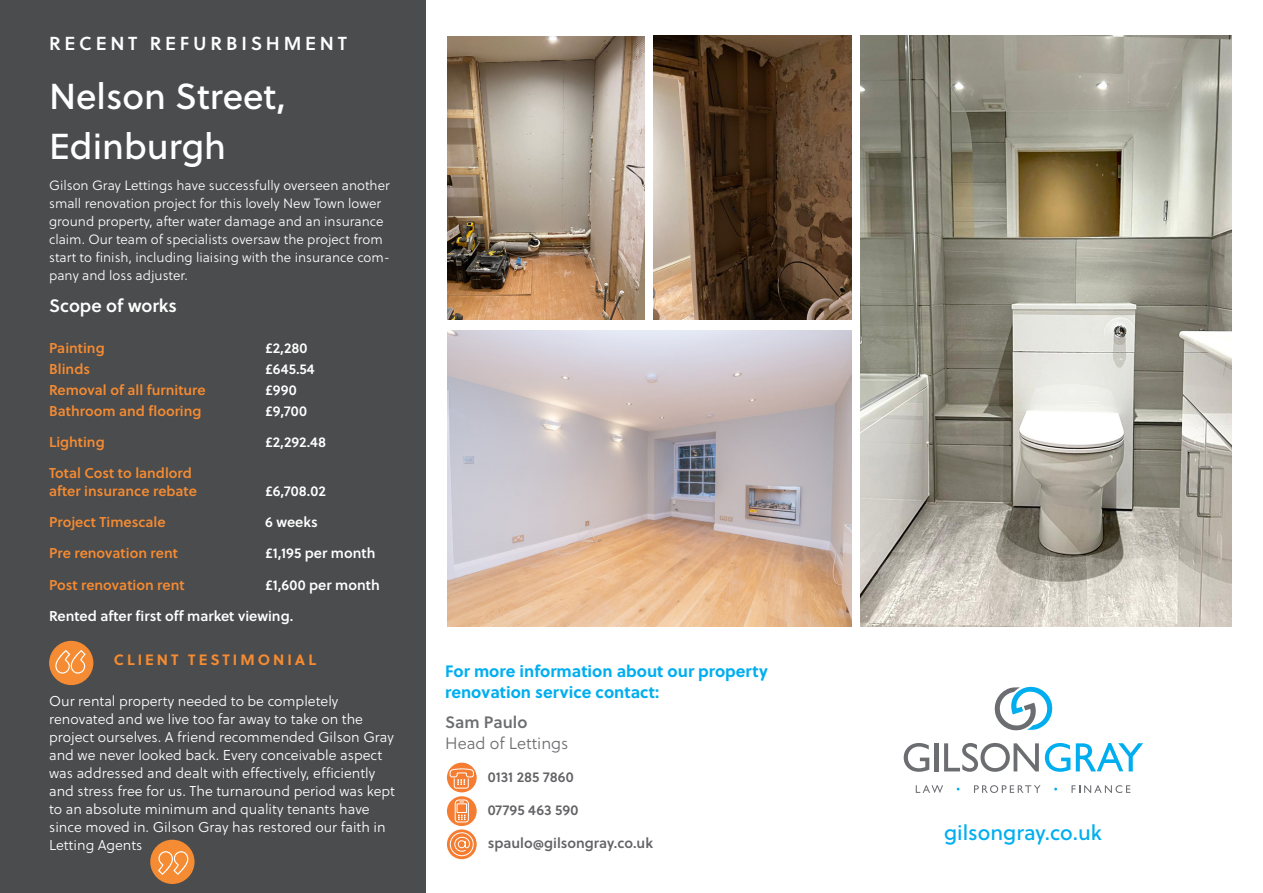
<style>
.page{position:relative;width:1263px;height:893px;background:#fff}
.page>*{position:absolute;margin:0;border:0;box-sizing:border-box;transform-origin:0 0}
.t1{font:700 57.3px "Lulo Clean Outline";color:#fff}
.t2{font:36px "Soleil";color:#fff}
.t3{font:21px "Soleil";color:#00aeef}
.t4{font:18.75px "Soleil Sb";letter-spacing:.2em;color:#fff}
.t5{font:18px "Soleil Sb";color:#fff}
.t6{font:700 16.5px "Soleil";color:#00aeef}
.t7{font:300 16.5px "Soleil";color:#6c6d70}
.t8{font:16.5px "Soleil Sb";color:#6c6d70}
.t9{font:700 15px "Soleil";letter-spacing:.2em;color:#f58b32}
.t10{font:300 14.25px/18px "Soleil";color:#fff}
.t11{font:14.25px "Soleil Sb";color:#f58b32}
.t12{font:14.25px "Soleil Sb";color:#fff}
.t13{font:14.25px "Soleil Sb";color:#636366}
.t14{font:300 13.5px/18px "Soleil";color:#fff}
</style>
<div class="page">
<div style="left:0;top:0;width:425px;height:893px;background:#4b4c4d"></div>
<img style="left:447px;top:330px;width:404px;height:296px">
<img style="left:447px;top:37px;width:197px;height:282px">
<svg style="left:904px;top:743px;width:25px;height:29px"></svg>
<hr style="left:934px;top:743px;width:4px;height:28px;background:#6c6d70">
<svg style="left:944px;top:743px;width:95px;height:29px"></svg>
<svg style="left:1045px;top:743px;width:25px;height:29px"></svg>
<svg style="left:1076px;top:743px;width:67px;height:28px"></svg>
<svg style="left:994px;top:687px;width:59px;height:44px"></svg>
<svg style="left:916px;top:785px;width:27px;height:8px"></svg>
<svg style="left:974px;top:785px;width:66px;height:8px"></svg>
<svg style="left:1071px;top:785px;width:59px;height:8px"></svg>
<div style="left:150px;top:840px;width:45px;height:44px;background:#f58b32;border-radius:50%"></div>
<div style="left:447px;top:763px;width:30px;height:29px;background:#f47d32;border-radius:50%"></div>
<svg style="left:449px;top:768px;width:25px;height:21px"></svg>
<svg style="left:447px;top:829px;width:30px;height:30px"></svg>
<svg style="left:449px;top:832px;width:25px;height:24px"></svg>
<div style="left:447px;top:796px;width:30px;height:30px;background:#f47d32;border-radius:50%"></div>
<svg style="left:454px;top:799px;width:15px;height:24px"></svg>
<div style="left:49px;top:641px;width:44px;height:44px;background:#f58b32;border-radius:50%"></div>
<img style="left:861px;top:36px;width:370px;height:590px">
<img style="left:654px;top:36px;width:197px;height:283px">
<p class="t4" style="left:49px;top:29px;width:299px">RECENT REFURBISHMENT</p>
<p class="t2" style="left:49px;top:69px;width:238px">Nelson Street,</p>
<p class="t2" style="left:49px;top:119px;width:178px">Edinburgh</p>
<p class="t14" style="left:49px;top:177px;width:342px">Gilson Gray Lettings have successfully overseen another small renovation project for this lovely New Town lower ground property, after water damage and an insurance claim. Our team of specialists oversaw the project from start to finish, including liaising with the insurance com&shy;pany and loss adjuster.</p>
<p class="t5" style="left:49px;top:292px;width:129px">Scope of works</p>
<p class="t11" style="left:49px;top:337px;width:57px">Painting</p>
<p class="t12" style="left:265px;top:337px;width:44px">£2,280</p>
<p class="t11" style="left:49px;top:358px;width:42px">Blinds</p>
<p class="t12" style="left:265px;top:358px;width:51px">£645.54</p>
<p class="t11" style="left:49px;top:379px;width:158px">Removal of all furniture</p>
<p class="t12" style="left:265px;top:379px;width:33px">£990</p>
<p class="t11" style="left:49px;top:400px;width:154px">Bathroom and flooring</p>
<p class="t12" style="left:265px;top:400px;width:43px">£9,700</p>
<p class="t11" style="left:49px;top:431px;width:57px">Lighting</p>
<p class="t12" style="left:265px;top:431px;width:62px">£2,292.48</p>
<p class="t11" style="left:49px;top:462px;width:144px">Total Cost to landlord</p>
<p class="t11" style="left:49px;top:480px;width:149px">after insurance rebate</p>
<p class="t12" style="left:265px;top:480px;width:62px">£6,708.02</p>
<p class="t11" style="left:49px;top:511px;width:118px">Project Timescale</p>
<p class="t12" style="left:265px;top:511px;width:54px">6 weeks</p>
<p class="t11" style="left:49px;top:542px;width:130px">Pre renovation rent</p>
<p class="t12" style="left:265px;top:542px;width:112px">£1,195 per month</p>
<p class="t11" style="left:49px;top:574px;width:137px">Post renovation rent</p>
<p class="t12" style="left:265px;top:574px;width:116px">£1,600 per month</p>
<p class="t12" style="left:49px;top:605px;width:246px">Rented after first off market viewing.</p>
<p class="t1" style="left:54px;top:629px;width:49px">“</p>
<p class="t9" style="left:114px;top:648px;width:204px">CLIENT TESTIMONIAL</p>
<p class="t10" style="left:49px;top:692px;width:347px">Our rental property needed to be completely renovated and we live too far away to take on the project ourselves. A friend recommended Gilson Gray and we never looked back. Every conceivable aspect was addressed and dealt with effectively, efficiently and stress free for us. The turnaround period was kept to an absolute minimum and quality tenants have since moved in. Gilson Gray has restored our faith in Letting Agents</p>
<p class="t1" style="left:190px;top:896px;width:49px;rotate:-180deg">“</p>
<p class="t6" style="left:445px;top:658px;width:324px">For more information about our property</p>
<p class="t6" style="left:445px;top:679px;width:216px">renovation service contact:</p>
<p class="t8" style="left:445px;top:709px;width:84px">Sam Paulo</p>
<p class="t7" style="left:445px;top:731px;width:125px">Head of Lettings</p>
<p class="t13" style="left:488px;top:766px;width:87px">0131 285 7860</p>
<p class="t13" style="left:488px;top:799px;width:92px">07795 463 590</p>
<p class="t13" style="left:488px;top:832px;width:167px">spaulo@gilsongray.co.uk</p>
<p class="t3" style="left:944px;top:817px;width:159px">gilsongray.co.uk</p>
</div>
